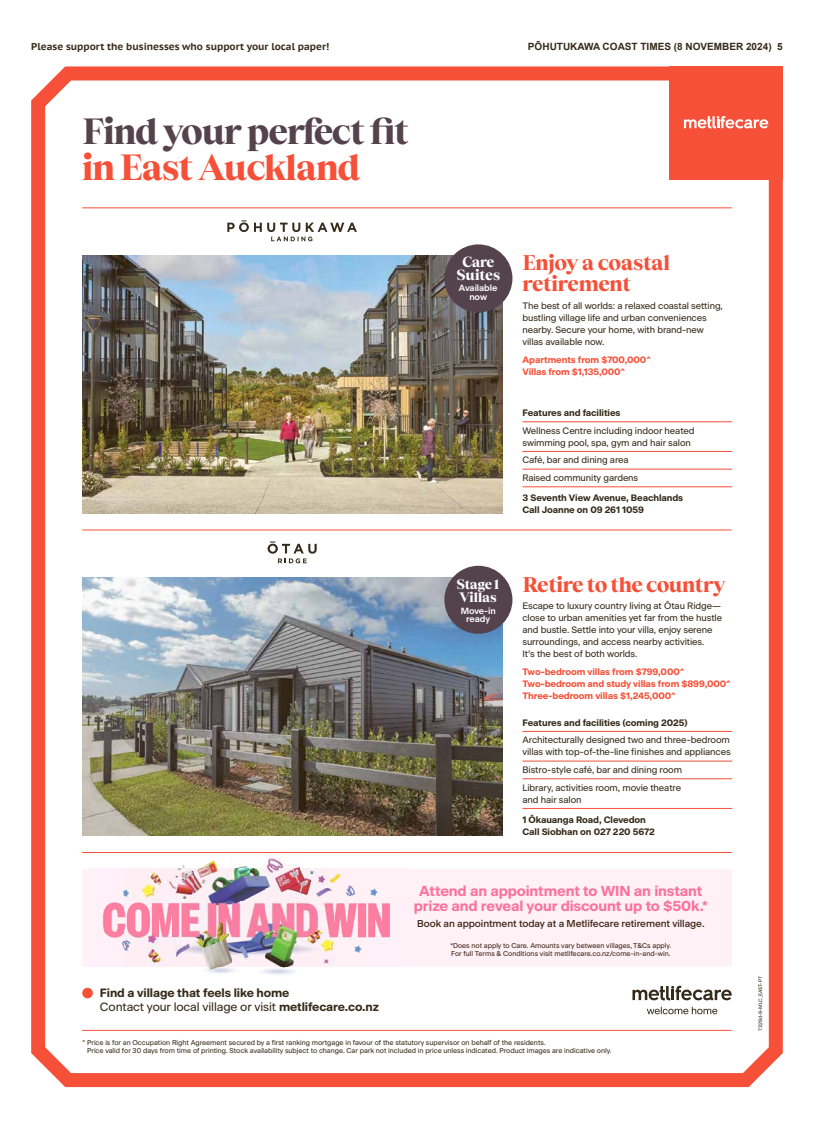
<style>
.page{position:relative;width:814px;height:1134px;background:#fff}
.page>*{position:absolute;margin:0;border:0;box-sizing:border-box;transform-origin:0 0}
.t1{font:800 36px "Tobias";letter-spacing:-.04em;color:#54434d}
.t2{font:800 36px "Tobias";letter-spacing:-.035em;color:#f65038}
.t3{font:800 21px/21px "Tobias";letter-spacing:-.025em;color:#f65038}
.t4{font:700 14.5px/15.5px "Beausite Classic";letter-spacing:-.01em;color:#fb729e;text-align:center}
.t5{font:800 14.5px/13px "Tobias";letter-spacing:-.02em;color:#fff;text-align:center}
.t6{font:800 13.5px/13.5px "Tobias";letter-spacing:-.025em;color:#fff}
.t7{font:700 12px/14px "Beausite Classic";letter-spacing:-.01em;color:#362b1a}
.t8{font:500 10px "Beausite Classic";letter-spacing:-.01em;color:#3c2414}
.t9{font:700 10px "PT Sans Caption";color:#362b1a}
.t10{font:700 10px "Arial";color:#362b1a}
.t11{font:9.3px/12px "Beausite Classic";letter-spacing:-.01em;color:#362b1a}
.t12{font:700 9.3px/12px "Beausite Classic";letter-spacing:-.01em;color:#362b1a}
.t13{font:700 9.3px/12px "Beausite Classic";letter-spacing:-.01em;color:#f65038}
.t14{font:600 9px/8.5px "Beausite Classic";letter-spacing:-.01em;color:#fff;text-align:center}
.t15{font:7px/8px "Beausite Classic";letter-spacing:-.005em;color:#362b1a}
.t16{font:7px/8px "Beausite Classic";letter-spacing:-.005em;color:#3c2414}
.t17{font:5px "Beausite Classic";letter-spacing:-.01em;color:#362b1a}
.s1{font-weight:400}
</style>
<div class="page">
<img style="left:32px;top:66px;width:750px;height:1021px">
<div style="left:669px;top:66px;width:113px;height:114px;background:#f65038"></div>
<svg style="left:684px;top:116px;width:84px;height:12px"></svg>
<p class="t9" style="left:31px;top:40px;width:299px">Please support the businesses who support your local paper!</p>
<p class="t10" style="left:528px;top:40px;width:256px">PŌHUTUKAWA COAST TIMES (8 NOVEMBER 2024) 5</p>
<h1 class="t1" style="left:82px;top:102px;width:328px">Find your perfect fit</h1>
<h1 class="t2" style="left:82px;top:138px;width:280px">in East Auckland</h1>
<h3 class="t5" style="left:456px;top:254px;width:45px">Care<br>Suites</h3>
<p class="t14" style="left:459px;top:283px;width:40px">Available now</p>
<h2 class="t3" style="left:522px;top:251px;width:149px">Enjoy a coastal retirement</h2>
<p class="t11" style="left:522px;top:299px;width:202px">The best of all worlds: a relaxed coastal setting, bustling village life and urban conveniences nearby. Secure your home, with brand-new villas available now.</p>
<p class="t13" style="left:522px;top:353px;width:130px">Apartments from $700,000^<br>Villas from $1,135,000^</p>
<p class="t12" style="left:522px;top:406px;width:99px">Features and facilities</p>
<p class="t11" style="left:522px;top:423px;width:173px">Wellness Centre including indoor heated swimming pool, spa, gym and hair salon</p>
<p class="t11" style="left:522px;top:450px;width:117px;line-height:17.7px">Café, bar and dining area<br>Raised community gardens</p>
<p class="t12" style="left:522px;top:491px;width:162px">3 Seventh View Avenue, Beachlands<br>Call Joanne on 09 261 1059</p>
<h3 class="t6" style="left:456px;top:576px;width:44px">Stage1<br>Villas</h3>
<p class="t14" style="left:460px;top:605px;width:37px">Move-in ready</p>
<h2 class="t3" style="left:522px;top:572px;width:204px">Retire to the country</h2>
<p class="t11" style="left:522px;top:599px;width:201px">Escape to luxury country living at Ōtau Ridge— close to urban amenities yet far from the hustle and bustle. Settle into your villa, enjoy serene surroundings, and access nearby activities.<br>It’s the best of both worlds.</p>
<p class="t13" style="left:522px;top:665px;width:210px">Two-bedroom villas from $799,000^<br>Two-bedroom and study villas from $899,000^<br>Three-bedroom villas $1,245,000^</p>
<p class="t12" style="left:522px;top:715px;width:167px">Features and facilities (coming 2025)</p>
<p class="t11" style="left:522px;top:733px;width:210px">Architecturally designed two and three-bedroom villas with top-of-the-line finishes and appliances</p>
<p class="t11" style="left:522px;top:760px;width:161px;line-height:17.7px">Bistro-style café, bar and dining room<br>Library, activities room, movie theatre</p>
<p class="t11" style="left:522px;top:792px;width:61px">and hair salon</p>
<p class="t12" style="left:522px;top:813px;width:134px">1 Ōkauanga Road, Clevedon<br>Call Siobhan on 027 220 5672</p>
<p class="t7" style="left:100px;top:985px;width:280px">Find a village that feels like home<br><span class="s1">Contact your local village or visit</span> metlifecare.co.nz</p>
<h3 class="t4" style="left:414px;top:882px;width:295px">Attend an appointment to WIN an instant prize and reveal your discount up to $50k.*</h3>
<p class="t8" style="left:417px;top:916px;width:289px">Book an appointment today at a Metlifecare retirement village.</p>
<p class="t16" style="left:450px;top:941px;width:222px">*Does not apply to Care. Amounts vary between villages, T&amp;Cs apply.<br>For full Terms &amp; Conditions visit metlifecare.co.nz/come-in-and-win.</p>
<p class="t15" style="left:87px;top:1038px;width:526px;text-indent:-5px">^ Price is for an Occupation Right Agreement secured by a first ranking mortgage in favour of the statutory supervisor on behalf of the residents.<br>Price valid for 30 days from time of printing. Stock availability subject to change. Car park not included in price unless indicated. Product images are indicative only.</p>
<p class="t17" style="left:756px;top:1031px;width:56px;rotate:-90deg">7329d-9-MLC_EAST-PT</p>
</div>
